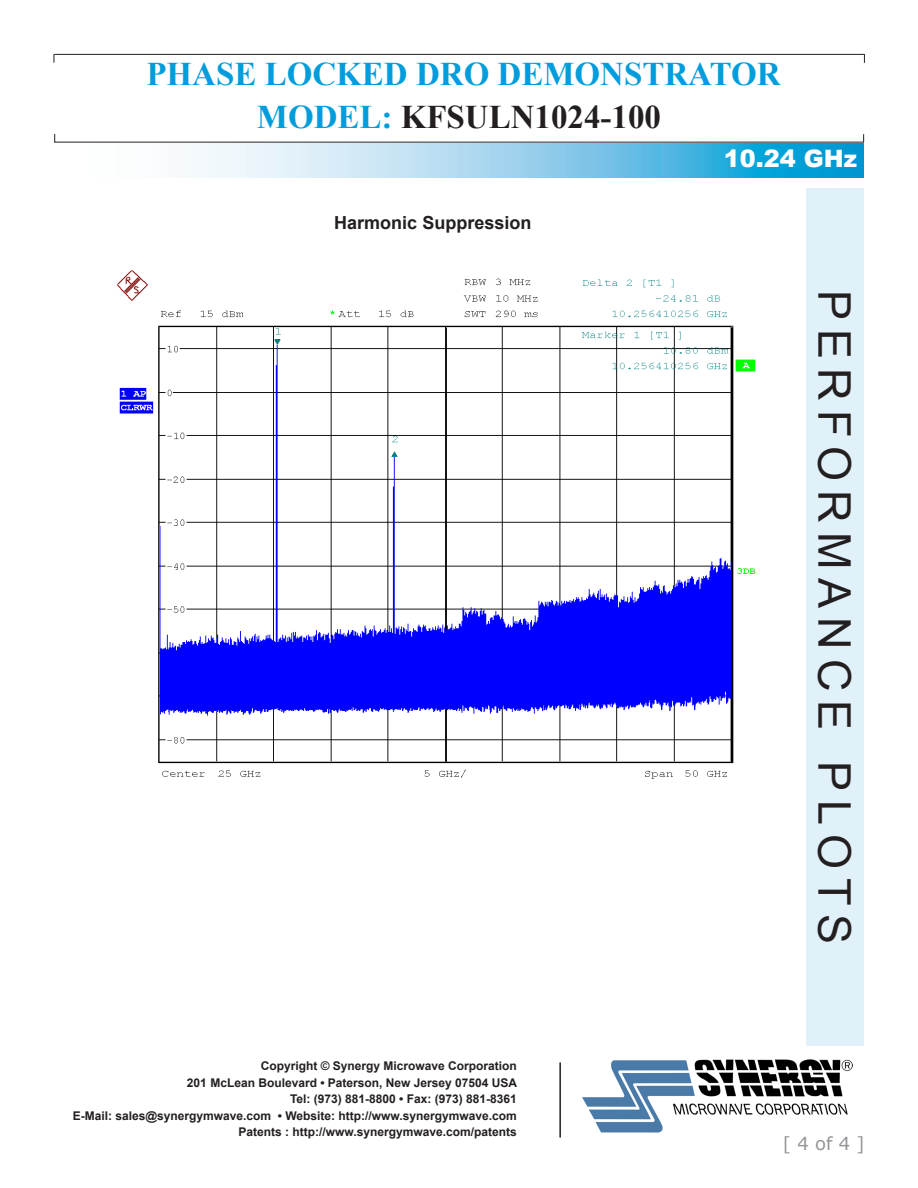
<style>
.page{position:relative;width:918px;height:1188px;background:#fff}
.page>*{position:absolute;margin:0;border:0;box-sizing:border-box;transform-origin:0 0}
.t1{font:45px "Arial";letter-spacing:.2em;color:#231f20}
.t2{font:700 33px/43.3px "Times New Roman";color:#009ddc;text-align:center}
.t3{font:900 24px "Arial";color:#fff}
.t4{font:700 18px "Arial";color:#231f20}
.t5{font:18px "Verdana";color:#939598}
.t6{font:700 12px/16.5px "Arial";color:#231f20;text-align:right}
.s1{color:#231f20}
</style>
<div class="page">
<svg style="left:189px;top:143px;width:675px;height:34px;background:#87ccea"></svg>
<hr style="left:54px;top:54px;width:810px;height:1px;background:#231f20">
<hr style="left:54px;top:142px;width:810px;height:1px;background:#231f20">
<img style="left:582px;top:1059px;width:271px;height:74px">
<hr style="left:559px;top:1062px;width:2px;height:76px;background:#231f20">
<div style="left:806px;top:188px;width:58px;height:858px;background:#e0f1fa"></div>
<img style="left:118px;top:271px;width:638px;height:508px">
<h2 class="t2" style="left:146px;top:51px;width:636px">PHASE LOCKED DRO DEMONSTRATOR<br>MODEL: <span class="s1">KFSULN1024-100</span></h2>
<h3 class="t3" style="left:724px;top:141px;width:135px">10.24 GHz</h3>
<p class="t4" style="left:334px;top:211px;width:199px">Harmonic Suppression</p>
<p class="t6" style="left:73px;top:1058px;width:446px">Copyright © Synergy Microwave Corporation<br>201 McLean Boulevard • Paterson, New Jersey 07504 USA<br>Tel: (973) 881-8800 • Fax: (973) 881-8361<br>E-Mail: sales@synergymwave.com • Website: http://www.synergymwave.com Patents : http://www.synergymwave.com/patents</p>
<h1 class="t1" style="left:864px;top:290px;width:656px;rotate:90deg">PERFORMANCE PLOTS</h1>
<h3 class="t5" style="left:783px;top:1131px;width:83px">[ 4 of 4 ]</h3>
</div>
